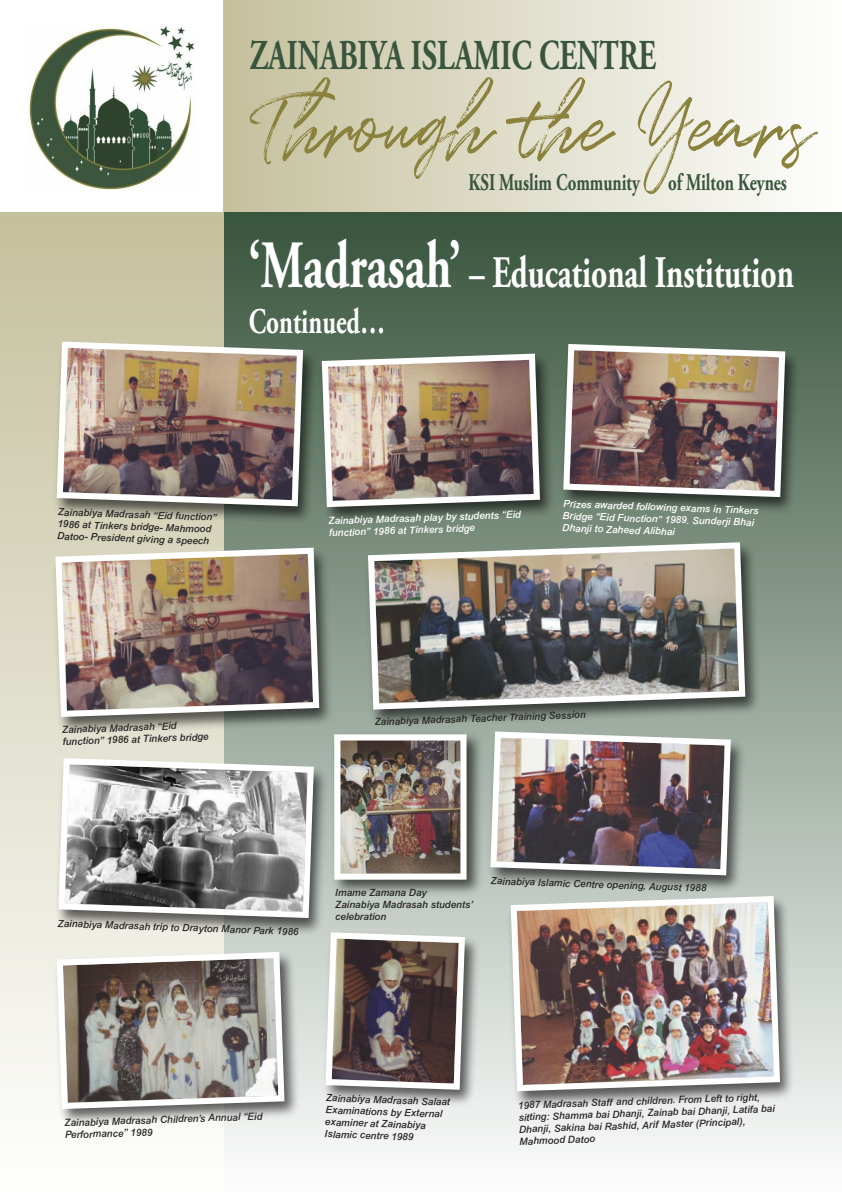
<style>
.page{position:relative;width:842px;height:1192px;background:#fff}
.page>*{position:absolute;margin:0;border:0;box-sizing:border-box;transform-origin:0 0}
.t1{font:103.3px "Quentin";color:#8a823c;scale:.7 1}
.t2{font:700 45px "Adobe Garamond Pro";color:#fff;scale:.7 1}
.t3{font:700 42.5px "Adobe Garamond Pro";color:#39553d;scale:.7 1}
.t4{font:700 36px "Adobe Garamond Pro";color:#fff;scale:.7 1}
.t5{font:700 24px "Adobe Garamond Pro";color:#39553d;scale:.7 1}
.t6{font:italic 500 10px/12px "Arial";color:#272526}
.t7{font:italic 500 10px/12px "Arial";color:#fff}
.s1{font-size:67.45px}
</style>
<div class="page">
<div style="left:223px;top:0;width:619px;height:213px;background:linear-gradient(to right,#c5c09d,#fefefe)"></div>
<div style="left:223px;top:213px;width:619px;height:979px;background:linear-gradient(to bottom,#38553d,#fdfdfd)"></div>
<div style="left:0;top:213px;width:223px;height:979px;background:linear-gradient(to bottom,#c5c09d,#fefefe)"></div>
<img style="left:29px;top:27px;width:166px;height:163px">
<img style="left:317px;top:349px;width:241px;height:176px">
<img style="left:321px;top:351px;width:222px;height:159px">
<img style="left:363px;top:538px;width:400px;height:189px">
<img style="left:365px;top:539px;width:383px;height:174px">
<img style="left:52px;top:337px;width:269px;height:187px">
<img style="left:54px;top:339px;width:252px;height:170px">
<img style="left:51px;top:543px;width:286px;height:192px">
<img style="left:52px;top:545px;width:270px;height:175px">
<img style="left:54px;top:754px;width:278px;height:182px">
<svg style="left:55px;top:755px;width:262px;height:166px"></svg>
<img style="left:559px;top:339px;width:244px;height:176px">
<img style="left:560px;top:341px;width:228px;height:159px">
<img style="left:321px;top:928px;width:162px;height:180px">
<svg style="left:322px;top:929px;width:146px;height:164px;background:#7a6f6d"></svg>
<img style="left:330px;top:730px;width:154px;height:167px">
<img style="left:341px;top:741px;width:119px;height:132px">
<div style="left:334px;top:734px;width:133px;height:146px;border:6px solid #fff"></div>
<img style="left:506px;top:891px;width:292px;height:218px">
<img style="left:508px;top:893px;width:275px;height:201px">
<img style="left:52px;top:947px;width:250px;height:180px">
<svg style="left:54px;top:949px;width:234px;height:163px"></svg>
<img style="left:486px;top:727px;width:263px;height:166px">
<img style="left:487px;top:728px;width:247px;height:150px">
<h3 class="t3" style="left:250px;top:39px;width:582px">ZAINABIYA ISLAMIC CENTRE</h3>
<h1 class="t1" style="left:250px;top:59px;width:806px">Through the Years</h1>
<h3 class="t5" style="left:468px;top:173px;width:456px">KSI Muslim Community of Milton Keynes</h3>
<h2 class="t2" style="left:249px;top:255px;width:780px"><span class="s1">‘Madrasah’</span> – Educational Institution</h2>
<h3 class="t4" style="left:249px;top:308px;width:196px">Continued…</h3>
<p class="t6" style="left:58px;top:507px;width:160px;rotate:2deg">Zainabiya Madrasah “Eid function”<br>1986 at Tinkers bridge- Mahmood<br>Datoo- President giving a speech</p>
<p class="t7" style="left:563px;top:499px;width:197px;rotate:2deg">Prizes awarded following exams in Tinkers<br>Bridge “Eid Function” 1989. Sunderji Bhai<br>Dhanji to Zaheed Alibhai</p>
<p class="t7" style="left:328px;top:516px;width:194px;rotate:-2deg">Zainabiya Madrasah play by students “Eid function” 1986 at Tinkers bridge</p>
<p class="t6" style="left:62px;top:725px;width:148px;rotate:-2deg">Zainabiya Madrasah “Eid function” 1986 at Tinkers bridge</p>
<p class="t6" style="left:374px;top:717px;width:213px;rotate:-2deg">Zainabiya Madrasah Teacher Training Session</p>
<p class="t6" style="left:58px;top:918px;width:242px;rotate:2deg">Zainabiya Madrasah trip to Drayton Manor Park 1986</p>
<p class="t6" style="left:335px;top:888px;width:139px">Imame Zamana Day<br>Zainabiya Madrasah students’ celebration</p>
<p class="t6" style="left:491px;top:875px;width:217px;rotate:2deg">Zainabiya Islamic Centre opening, August 1988</p>
<p class="t6" style="left:64px;top:1118px;width:199px;rotate:-2deg">Zainabiya Madrasah Children’s Annual “Eid<br>Performance” 1989</p>
<p class="t6" style="left:326px;top:1093px;width:126px;rotate:2deg">Zainabiya Madrasah Salaat<br>Examinations by External examiner at Zainabiya<br>Islamic centre 1989</p>
<p class="t6" style="left:518px;top:1100px;width:258px;rotate:-2deg">1987 Madrasah Staff and children. From Left to right, sitting: Shamma bai Dhanji, Zainab bai Dhanji, Latifa bai Dhanji, Sakina bai Rashid, Arif Master (Principal), Mahmood Datoo</p>
</div>
